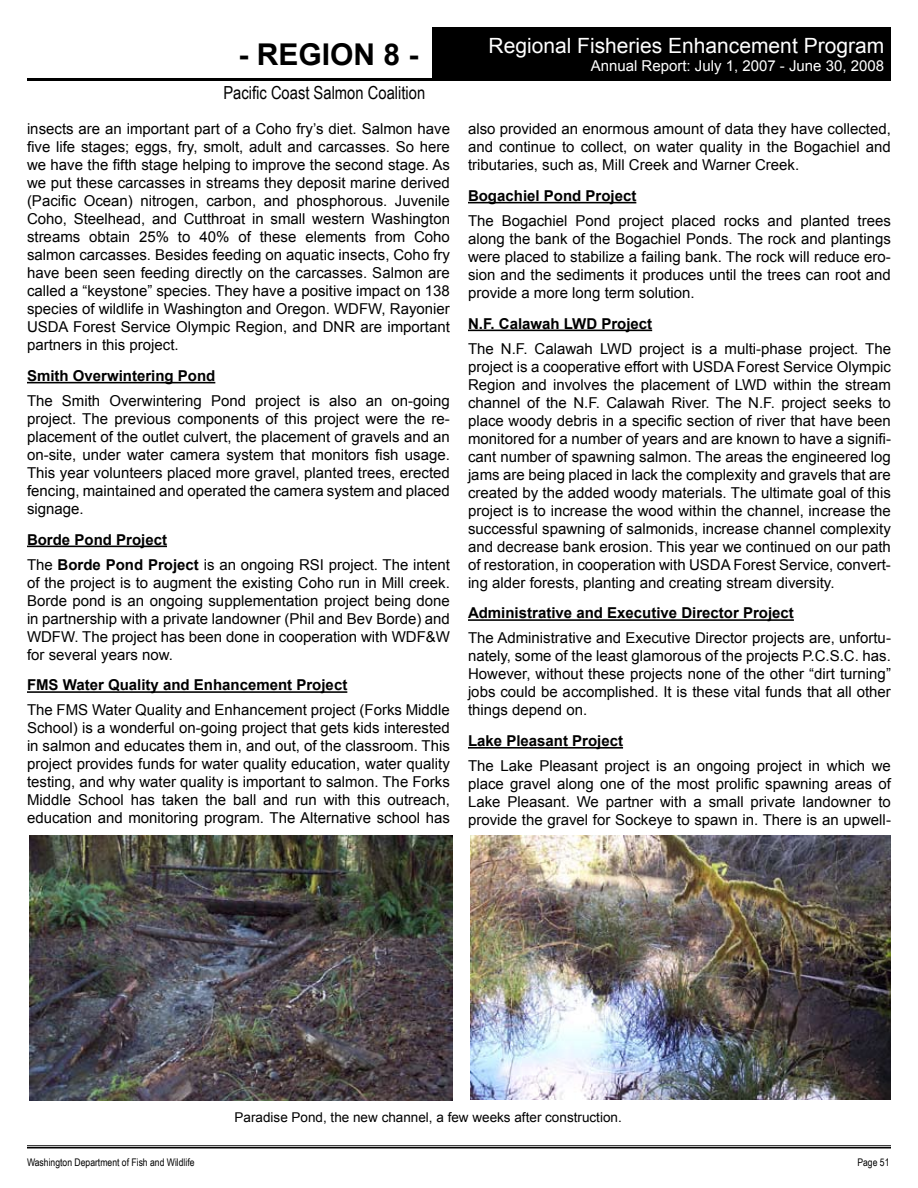
<style>
.page{position:relative;width:918px;height:1188px;background:#fff}
.page>*{position:absolute;margin:0;border:0;box-sizing:border-box;transform-origin:0 0}
.t1{font:700 30px "Arial";color:#000}
.t2{font:21px "Arial";color:#fff}
.t3{font:18px "Arial Narrow";color:#000}
.t4{font:15px/18px "Arial";color:#000;text-align:justify}
.t5{font:700 15px "Arial";color:#000}
.t6{font:15px "Arial";color:#fff}
.t7{font:13.5px "Arial";color:#000}
.t8{font:10.5px "Arial Narrow";color:#000}
.s1{font-weight:700}
</style>
<div class="page">
<hr style="left:27px;top:1147px;width:864px;height:1px;background:#000">
<hr style="left:27px;top:1145px;width:864px;height:1px;background:#000">
<div style="left:432px;top:27px;width:459px;height:54px;background:#000"></div>
<hr style="left:27px;top:78px;width:405px;height:3px;background:#000">
<hr style="left:27px;top:382px;width:188px;height:1px;background:#000">
<hr style="left:27px;top:546px;width:140px;height:1px;background:#000">
<hr style="left:27px;top:691px;width:320px;height:2px;background:#000">
<hr style="left:468px;top:202px;width:168px;height:1px;background:#000">
<hr style="left:468px;top:330px;width:184px;height:1px;background:#000">
<hr style="left:468px;top:619px;width:326px;height:2px;background:#000">
<hr style="left:468px;top:747px;width:155px;height:2px;background:#000">
<img style="left:30px;top:836px;width:423px;height:265px">
<img style="left:471px;top:836px;width:420px;height:264px">
<h1 class="t1" style="left:238px;top:35px;width:182px">- REGION 8 -</h1>
<p class="t3" style="left:223px;top:80px;width:203px">Pacific Coast Salmon Coalition</p>
<p class="t4" style="left:27px;top:120px;width:425px">insects are an important part of a Coho fry’s diet. Salmon have five life stages; eggs, fry, smolt, adult and carcasses. So here we have the fifth stage helping to improve the second stage. As we put these carcasses in streams they deposit marine derived (Pacific Ocean) nitrogen, carbon, and phosphorous. Juvenile Coho, Steelhead, and Cutthroat in small western Washington streams obtain 25% to 40% of these elements from Coho salmon carcasses. Besides feeding on aquatic insects, Coho fry have been seen feeding directly on the carcasses. Salmon are called a “keystone” species. They have a positive impact on 138 species of wildlife in Washington and Oregon. WDFW, Rayonier USDA Forest Service Olympic Region, and DNR are important partners in this project.</p>
<p class="t5" style="left:27px;top:366px;width:190px">Smith Overwintering Pond</p>
<p class="t4" style="left:27px;top:392px;width:424px">The Smith Overwintering Pond project is also an on-going project. The previous components of this project were the re&shy;placement of the outlet culvert, the placement of gravels and an on-site, under water camera system that monitors fish usage.<br>This year volunteers placed more gravel, planted trees, erected fencing, maintained and operated the camera system and placed signage.</p>
<p class="t4" style="left:27px;top:527px;width:425px;line-height:24.8px"><span class="s1">Borde Pond Project<br></span>The <span class="s1">Borde Pond Project</span> is an ongoing RSI project. The intent</p>
<p class="t4" style="left:27px;top:573px;width:424px">of the project is to augment the existing Coho run in Mill creek.<br>Borde pond is an ongoing supplementation project being done in partnership with a private landowner (Phil and Bev Borde) and WDFW. The project has been done in cooperation with WDF&amp;W for several years now.</p>
<p class="t5" style="left:27px;top:675px;width:322px">FMS Water Quality and Enhancement Project</p>
<p class="t4" style="left:27px;top:701px;width:424px">The FMS Water Quality and Enhancement project (Forks Middle School) is a wonderful on-going project that gets kids interested in salmon and educates them in, and out, of the classroom. This project provides funds for water quality education, water quality testing, and why water quality is important to salmon. The Forks Middle School has taken the ball and run with this outreach, education and monitoring program. The Alternative school has</p>
<h2 class="t2" style="left:489px;top:32px;width:397px">Regional Fisheries Enhancement Program</h2>
<p class="t6" style="left:591px;top:56px;width:295px">Annual Report: July 1, 2007 - June 30, 2008</p>
<p class="t4" style="left:468px;top:120px;width:424px">also provided an enormous amount of data they have collected, and continue to collect, on water quality in the Bogachiel and tributaries, such as, Mill Creek and Warner Creek.</p>
<p class="t5" style="left:468px;top:186px;width:170px">Bogachiel Pond Project</p>
<p class="t4" style="left:468px;top:212px;width:424px">The Bogachiel Pond project placed rocks and planted trees along the bank of the Bogachiel Ponds. The rock and plantings were placed to stabilize a failing bank. The rock will reduce ero&shy;sion and the sediments it produces until the trees can root and provide a more long term solution.</p>
<p class="t5" style="left:468px;top:314px;width:186px">N.F. Calawah LWD Project</p>
<p class="t4" style="left:468px;top:339px;width:425px">The N.F. Calawah LWD project is a multi-phase project. The project is a cooperative effort with USDA Forest Service Olympic Region and involves the placement of LWD within the stream channel of the N.F. Calawah River. The N.F. project seeks to place woody debris in a specific section of river that have been monitored for a number of years and are known to have a signifi&shy;cant number of spawning salmon. The areas the engineered log jams are being placed in lack the complexity and gravels that are created by the added woody materials. The ultimate goal of this project is to increase the wood within the channel, increase the successful spawning of salmonids, increase channel complexity and decrease bank erosion. This year we continued on our path of restoration, in cooperation with USDA Forest Service, convert&shy;ing alder forests, planting and creating stream diversity.</p>
<p class="t5" style="left:468px;top:603px;width:327px">Administrative and Executive Director Project</p>
<p class="t4" style="left:468px;top:629px;width:424px">The Administrative and Executive Director projects are, unfortu&shy;nately, some of the least glamorous of the projects P.C.S.C. has.<br>However, without these projects none of the other “dirt turning” jobs could be accomplished. It is these vital funds that all other things depend on.</p>
<p class="t5" style="left:468px;top:731px;width:157px">Lake Pleasant Project</p>
<p class="t4" style="left:468px;top:757px;width:425px">The Lake Pleasant project is an ongoing project in which we place gravel along one of the most prolific spawning areas of Lake Pleasant. We partner with a small private landowner to provide the gravel for Sockeye to spawn in. There is an upwell-</p>
<p class="t7" style="left:235px;top:1109px;width:389px">Paradise Pond, the new channel, a few weeks after construction.</p>
<p class="t8" style="left:27px;top:1155px;width:169px">Washington Department of Fish and Wildlife</p>
<p class="t8" style="left:857px;top:1155px;width:34px">Page 51</p>
</div>
